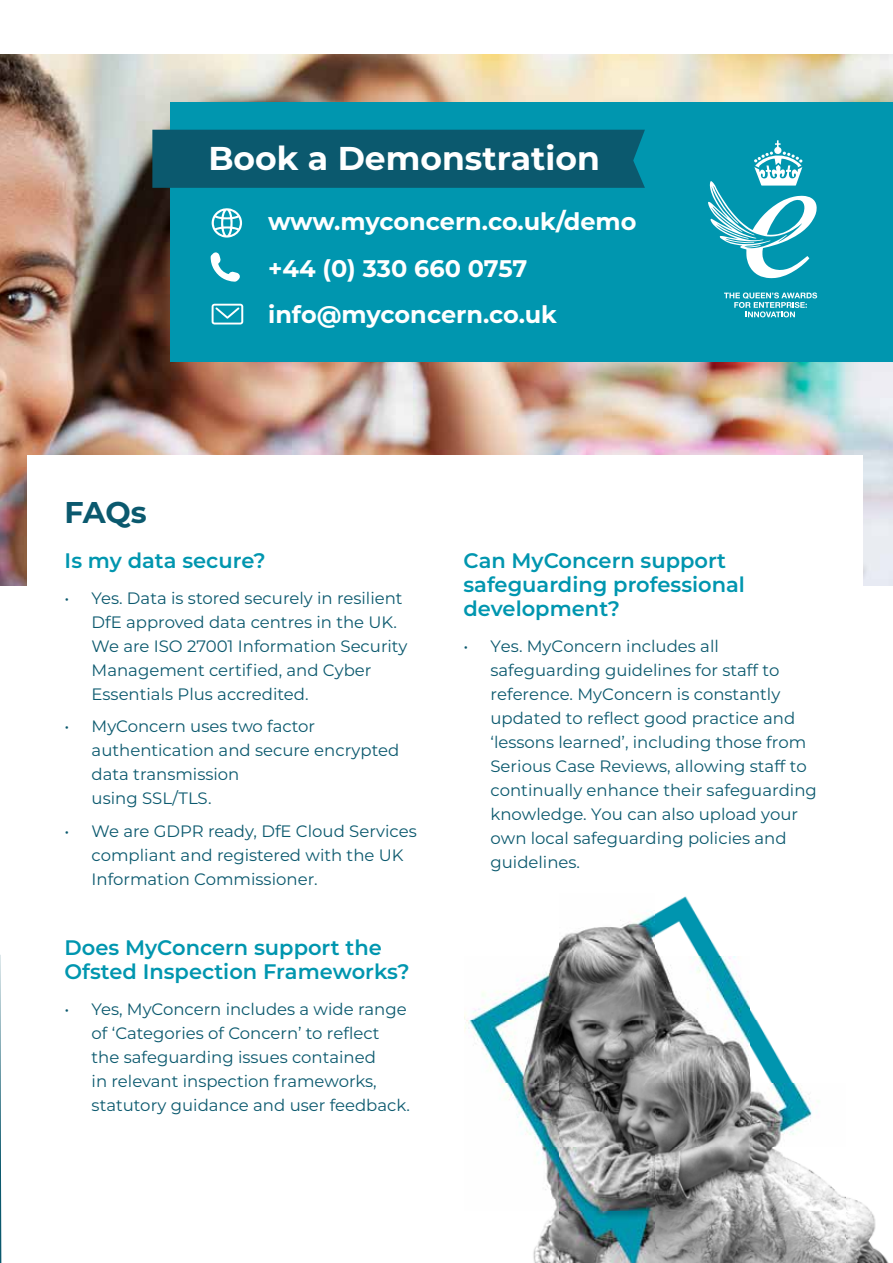
<style>
.page{position:relative;width:893px;height:1263px;background:#fff}
.page>*{position:absolute;margin:0;border:0;box-sizing:border-box;transform-origin:0 0}
.t1{font:700 33px "Montserrat";color:#fff}
.t2{font:700 30px "Montserrat";color:#0b596e}
.t3{font:700 24px/46.5px "Montserrat";letter-spacing:-.005em;color:#fff}
.t4{font:600 21px/24px "Montserrat";color:#0096af}
.t5{font:16.5px/24px "Montserrat";color:#0b596e}
</style>
<div class="page">
<img style="left:464px;top:896px;width:425px;height:367px">
<svg style="left:0;top:955px;width:1px;height:308px"></svg>
<img style="left:0;top:54px;width:893px;height:532px">
<div style="left:28px;top:455px;width:835px;height:145px;background:#fff"></div>
<div style="left:170px;top:102px;width:723px;height:259px;background:#0096af"></div>
<div style="left:152px;top:130px;width:493px;height:58px;background:#0b596e"></div>
<svg style="left:211px;top:252px;width:29px;height:30px"></svg>
<svg style="left:212px;top:304px;width:31px;height:20px"></svg>
<svg style="left:212px;top:208px;width:30px;height:30px"></svg>
<svg style="left:708px;top:140px;width:109px;height:138px"></svg>
<svg style="left:724px;top:292px;width:93px;height:25px"></svg>
<h1 class="t1" style="left:208px;top:135px;width:393px">Book a Demonstration</h1>
<h3 class="t3" style="left:268px;top:197px;width:370px">www.myconcern.co.uk/demo +44 (0) 330 660 0757 info@myconcern.co.uk</h3>
<h2 class="t2" style="left:65px;top:490px;width:84px">FAQs</h2>
<p class="t4" style="left:65px;top:548px;width:203px">Is my data secure?</p>
<p class="t5" style="left:92px;top:585px;width:317px;text-indent:-27px">• Yes. Data is stored securely in resilient DfE approved data centres in the UK.<br>We are ISO 27001 Information Security Management certified, and Cyber Essentials Plus accredited.</p>
<p class="t5" style="left:92px;top:714px;width:309px;text-indent:-27px">• MyConcern uses two factor authentication and secure encrypted data transmission<br>using SSL/TLS.</p>
<p class="t5" style="left:92px;top:818px;width:327px;text-indent:-27px">• We are GDPR ready, DfE Cloud Services compliant and registered with the UK<br>Information Commissioner.</p>
<p class="t4" style="left:65px;top:935px;width:347px">Does MyConcern support the<br>Ofsted Inspection Frameworks?</p>
<p class="t5" style="left:92px;top:996px;width:320px;text-indent:-27px">• Yes, MyConcern includes a wide range of ‘Categories of Concern’ to reflect the safeguarding issues contained<br>in relevant inspection frameworks, statutory guidance and user feedback.</p>
<p class="t4" style="left:463px;top:548px;width:283px">Can MyConcern support safeguarding professional development?</p>
<p class="t5" style="left:490px;top:633px;width:328px;text-indent:-27px">• Yes. MyConcern includes all safeguarding guidelines for staff to reference. MyConcern is constantly updated to reflect good practice and ‘lessons learned’, including those from Serious Case Reviews, allowing staff to continually enhance their safeguarding knowledge. You can also upload your own local safeguarding policies and guidelines.</p>
</div>
